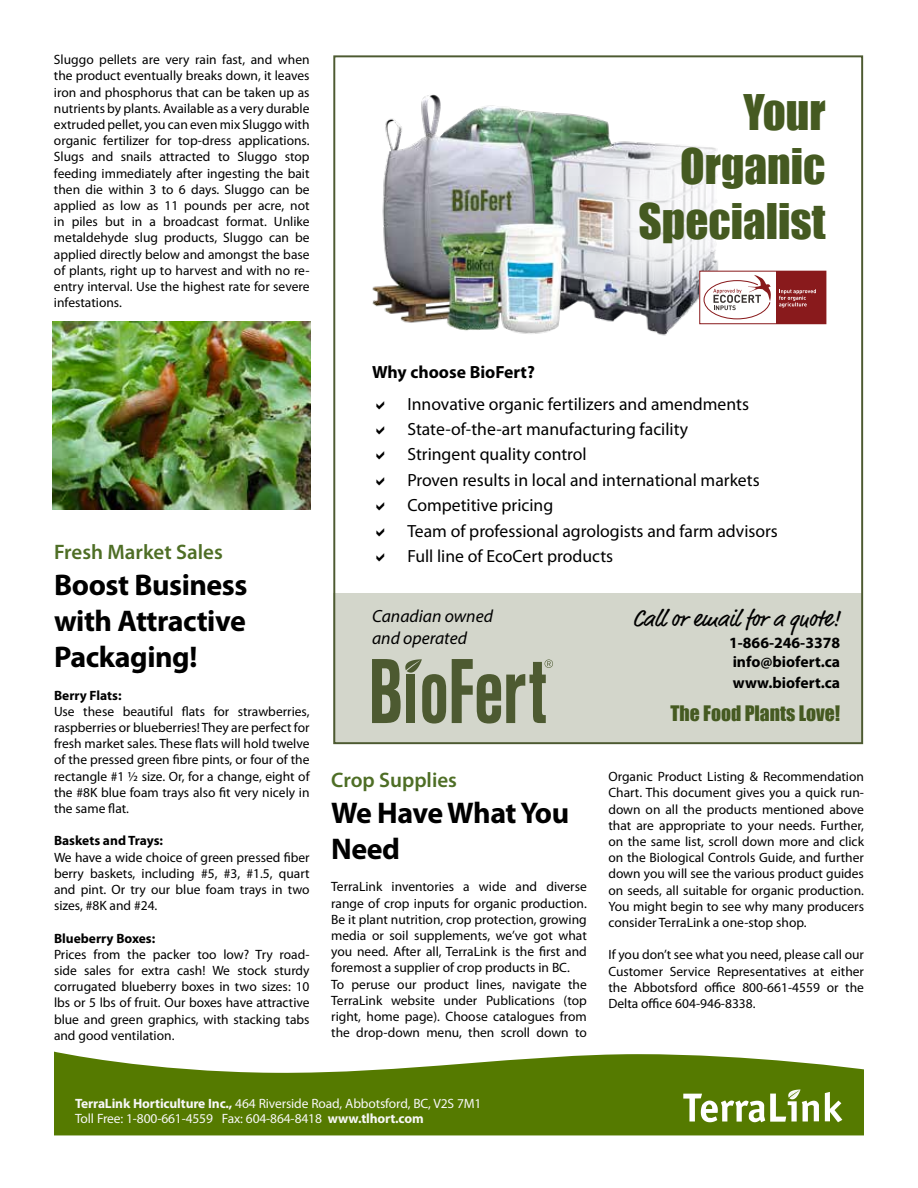
<style>
.page{position:relative;width:918px;height:1188px;background:#fff}
.page>*{position:absolute;margin:0;border:0;box-sizing:border-box;transform-origin:0 0}
.t1{font:45.15px/54.2px "Impact";color:#455a21;text-align:right}
.t2{font:700 30px/36px "Myriad Pro";letter-spacing:-.015em;color:#000;text-align:justify}
.t3{font:23.55px "Market OT";color:#000}
.t4{font:600 21px "Myriad Pro";color:#4e6e25}
.t5{font:19.65px "Impact";color:#455a21}
.t6{font:17.7px/25.5px "Myriad Pro";color:#000}
.t7{font:italic 17.7px/21.1px "Myriad Pro";color:#000}
.t8{font:700 17.7px "Myriad Pro";color:#000}
.t9{font:700 15.75px/18.9px "Myriad Pro";color:#000}
.t10{font:13.5px/16.2px "Myriad Pro";color:#000;text-align:justify}
.t11{font:13.5px/15px "Myriad Pro";letter-spacing:-.01em;color:#f7f7f7}
.t12{font:700 13.5px "Myriad Pro";color:#000}
.s1{font-weight:700}
</style>
<div class="page">
<svg style="left:54px;top:1052px;width:810px;height:83px;background:#6d8c24"></svg>
<svg style="left:825px;top:1092px;width:17px;height:30px"></svg>
<svg style="left:683px;top:1090px;width:136px;height:32px"></svg>
<img style="left:53px;top:322px;width:258px;height:188px">
<div style="left:333px;top:593px;width:530px;height:151px;background:#d3d6cb"></div>
<img style="left:372px;top:94px;width:325px;height:242px">
<div style="left:581px;top:35px;width:303px;height:267px;background:#fff;opacity:.75"></div>
<svg style="left:452px;top:659px;width:101px;height:65px"></svg>
<svg style="left:372px;top:659px;width:74px;height:65px"></svg>
<div style="left:699px;top:271px;width:127px;height:58px;background:#fff"></div>
<div style="left:700px;top:271px;width:126px;height:53px;border:1px solid #891a1c"></div>
<div style="left:776px;top:271px;width:50px;height:53px;background:#891a1c"></div>
<svg style="left:704px;top:275px;width:67px;height:44px"></svg>
<svg style="left:779px;top:289px;width:37px;height:18px"></svg>
<p class="t10" style="left:54px;top:51px;width:257px">Sluggo pellets are very rain fast, and when the product eventually breaks down, it leaves iron and phosphorus that can be taken up as nutrients by plants. Available as a very durable extruded pellet, you can even mix Sluggo with organic fertilizer for top-dress applications.<br>Slugs and snails attracted to Sluggo stop feeding immediately after ingesting the bait then die within 3 to 6 days. Sluggo can be applied as low as 11 pounds per acre, not in piles but in a broadcast format. Unlike metaldehyde slug products, Sluggo can be applied directly below and amongst the base of plants, right up to harvest and with no re&shy;entry interval. Use the highest rate for severe infestations.</p>
<h1 class="t1" style="left:639px;top:84px;width:189px">Your<br>Organic<br>Specialist</h1>
<h3 class="t4" style="left:54px;top:539px;width:170px">Fresh Market Sales</h3>
<h2 class="t2" style="left:54px;top:566px;width:195px">Boost Business with Attractive Packaging!</h2>
<p class="t12" style="left:54px;top:686px;width:69px">Berry Flats:</p>
<p class="t10" style="left:54px;top:703px;width:257px">Use these beautiful flats for strawberries, raspberries or blueberries! They are perfect for fresh market sales. These flats will hold twelve of the pressed green fibre pints, or four of the rectangle #1 ½ size. Or, for a change, eight of the #8K blue foam trays also fit very nicely in the same flat.</p>
<p class="t12" style="left:54px;top:832px;width:111px">Baskets and Trays:</p>
<p class="t10" style="left:54px;top:849px;width:257px">We have a wide choice of green pressed fiber berry baskets, including #5, #3, #1.5, quart and pint. Or try our blue foam trays in two sizes, #8K and #24.</p>
<p class="t12" style="left:54px;top:929px;width:103px">Blueberry Boxes:</p>
<p class="t10" style="left:54px;top:946px;width:257px">Prices from the packer too low? Try road&shy;side sales for extra cash! We stock sturdy corrugated blueberry boxes in two sizes: 10 lbs or 5 lbs of fruit. Our boxes have attractive blue and green graphics, with stacking tabs and good ventilation.</p>
<h3 class="t8" style="left:372px;top:360px;width:164px">Why choose BioFert?</h3>
<p class="t6" style="left:407px;top:391px;width:372px">Innovative organic fertilizers and amendments State-of-the-art manufacturing facility<br>Stringent quality control<br>Proven results in local and international markets Competitive pricing<br>Team of professional agrologists and farm advisors Full line of EcoCert products</p>
<h3 class="t7" style="left:372px;top:606px;width:122px">Canadian owned and operated</h3>
<h3 class="t3" style="left:633px;top:604px;width:209px">Call or email for a quote!</h3>
<p class="t9" style="left:729px;top:633px;width:113px">1-866-246-3378 info@biofert.ca</p>
<p class="t9" style="left:733px;top:673px;width:109px">www.biofert.ca</p>
<h3 class="t5" style="left:670px;top:698px;width:171px">The Food Plants Love!</h3>
<h3 class="t4" style="left:331px;top:766px;width:127px">Crop Supplies</h3>
<h2 class="t2" style="left:331px;top:794px;width:239px">We Have What You<br>Need</h2>
<p class="t10" style="left:331px;top:878px;width:257px;text-align:left">TerraLink inventories a wide and diverse range of crop inputs for organic production.<br>Be it plant nutrition, crop protection, growing media or soil supplements, we’ve got what you need. After all, TerraLink is the first and foremost a supplier of crop products in BC.<br>To peruse our product lines, navigate the TerraLink website under Publications (top right, home page). Choose catalogues from the drop-down menu, then scroll down to</p>
<p class="t10" style="left:608px;top:768px;width:257px">Organic Product Listing &amp; Recommendation Chart. This document gives you a quick run&shy;down on all the products mentioned above that are appropriate to your needs. Further, on the same list, scroll down more and click on the Biological Controls Guide, and further down you will see the various product guides on seeds, all suitable for organic production.<br>You might begin to see why many producers consider TerraLink a one-stop shop.</p>
<p class="t10" style="left:608px;top:947px;width:257px">If you don’t see what you need, please call our Customer Service Representatives at either the Abbotsford office 800-661-4559 or the Delta office 604-946-8338.</p>
<p class="t11" style="left:75px;top:1096px;width:408px"><span class="s1">TerraLink Horticulture Inc.,</span> 464 Riverside Road, Abbotsford, BC, V2S 7M1<br>Toll Free: 1-800-661-4559 Fax: 604-864-8418 <span class="s1">www.tlhort.com</span></p>
</div>
